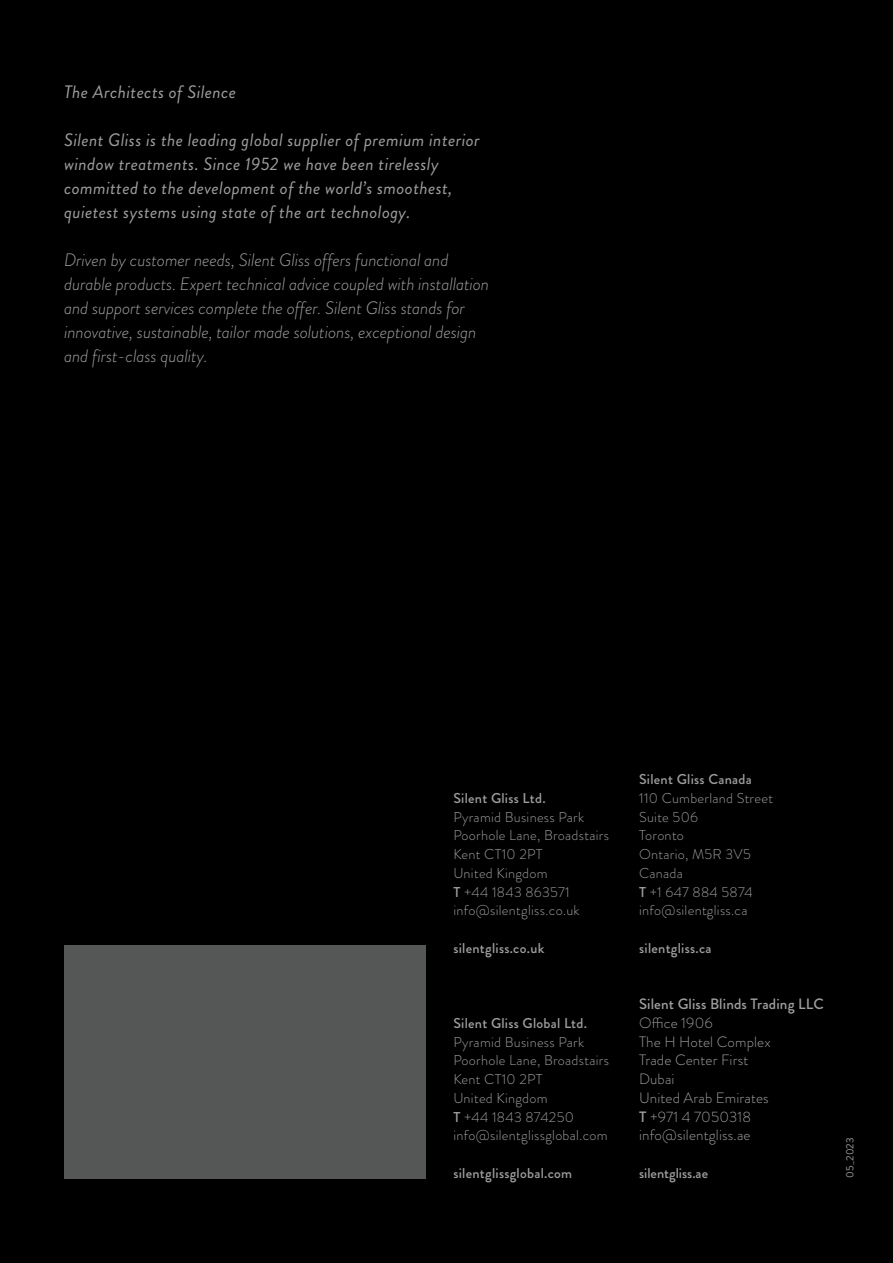
<style>
.page{position:relative;width:893px;height:1263px;background:#000}
.page>*{position:absolute;margin:0;border:0;box-sizing:border-box;transform-origin:0 0}
.t1{font:italic 300 18px/24px "Brandon Grotesque";letter-spacing:-.005em;color:#9d9e9e}
.t2{font:italic 18px/24px "Brandon Grotesque";letter-spacing:.02em;color:#9d9e9e}
.t3{font:300 15px/18.8px "Brandon Grotesque";letter-spacing:.01em;color:#9d9e9e}
.t4{font:500 15px "Brandon Grotesque";letter-spacing:.01em;color:#9d9e9e}
.t5{font:300 14.25px/18.8px "Brandon Grotesque";letter-spacing:.02em;color:#9d9e9e}
.t6{font:500 14.25px "Brandon Grotesque";letter-spacing:.02em;color:#9d9e9e}
.t7{font:500 14.25px "Brandon Grotesque";color:#9d9e9e}
.t8{font:10.5px "Brandon Grotesque";letter-spacing:.02em;color:#9d9e9e}
.s1{font-weight:500}
</style>
<div class="page">
<div style="left:64px;top:945px;width:361px;height:234px;background:#555756"></div>
<p class="t2" style="left:64px;top:80px;width:174px">The Architects of Silence</p>
<p class="t2" style="left:64px;top:128px;width:417px">Silent Gliss is the leading global supplier of premium interior window treatments. Since 1952 we have been tirelessly committed to the development of the world’s smoothest, quietest systems using state of the art technology.</p>
<p class="t1" style="left:64px;top:248px;width:427px">Driven by customer needs, Silent Gliss offers functional and durable products. Expert technical advice coupled with installation and support services complete the offer. Silent Gliss stands for innovative, sustainable, tailor made solutions, exceptional design and first-class quality.</p>
<p class="t6" style="left:453px;top:788px;width:94px">Silent Gliss Ltd.</p>
<p class="t5" style="left:453px;top:807px;width:157px">Pyramid Business Park<br>Poorhole Lane, Broadstairs<br>Kent CT10 2PT<br>United Kingdom<br><span class="s1">T</span> +44 1843 863571 info@silentgliss.co.uk</p>
<p class="t6" style="left:453px;top:938px;width:92px">silentgliss.co.uk</p>
<p class="t6" style="left:453px;top:1013px;width:135px">Silent Gliss Global Ltd.</p>
<p class="t5" style="left:453px;top:1032px;width:157px">Pyramid Business Park<br>Poorhole Lane, Broadstairs<br>Kent CT10 2PT<br>United Kingdom<br><span class="s1">T</span> +44 1843 874250 info@silentglissglobal.com</p>
<p class="t6" style="left:453px;top:1163px;width:120px">silentglissglobal.com</p>
<p class="t6" style="left:639px;top:769px;width:114px">Silent Gliss Canada</p>
<p class="t5" style="left:639px;top:789px;width:135px">110 Cumberland Street<br>Suite 506<br>Toronto<br>Ontario, M5R 3V5<br>Canada<br><span class="s1">T</span> +1 647 884 5874 info@silentgliss.ca</p>
<p class="t6" style="left:639px;top:938px;width:74px">silentgliss.ca</p>
<p class="t4" style="left:639px;top:994px;width:186px">Silent Gliss Blinds Trading LLC</p>
<p class="t3" style="left:639px;top:1013px;width:133px">Office 1906<br>The H Hotel Complex<br>Trade Center First<br>Dubai<br>United Arab Emirates<br><span class="s1">T</span> +971 4 7050318 info@silentgliss.ae</p>
<p class="t7" style="left:639px;top:1163px;width:70px">silentgliss.ae</p>
<p class="t8" style="left:843px;top:1178px;width:42px;rotate:-90deg">05_2023</p>
</div>
